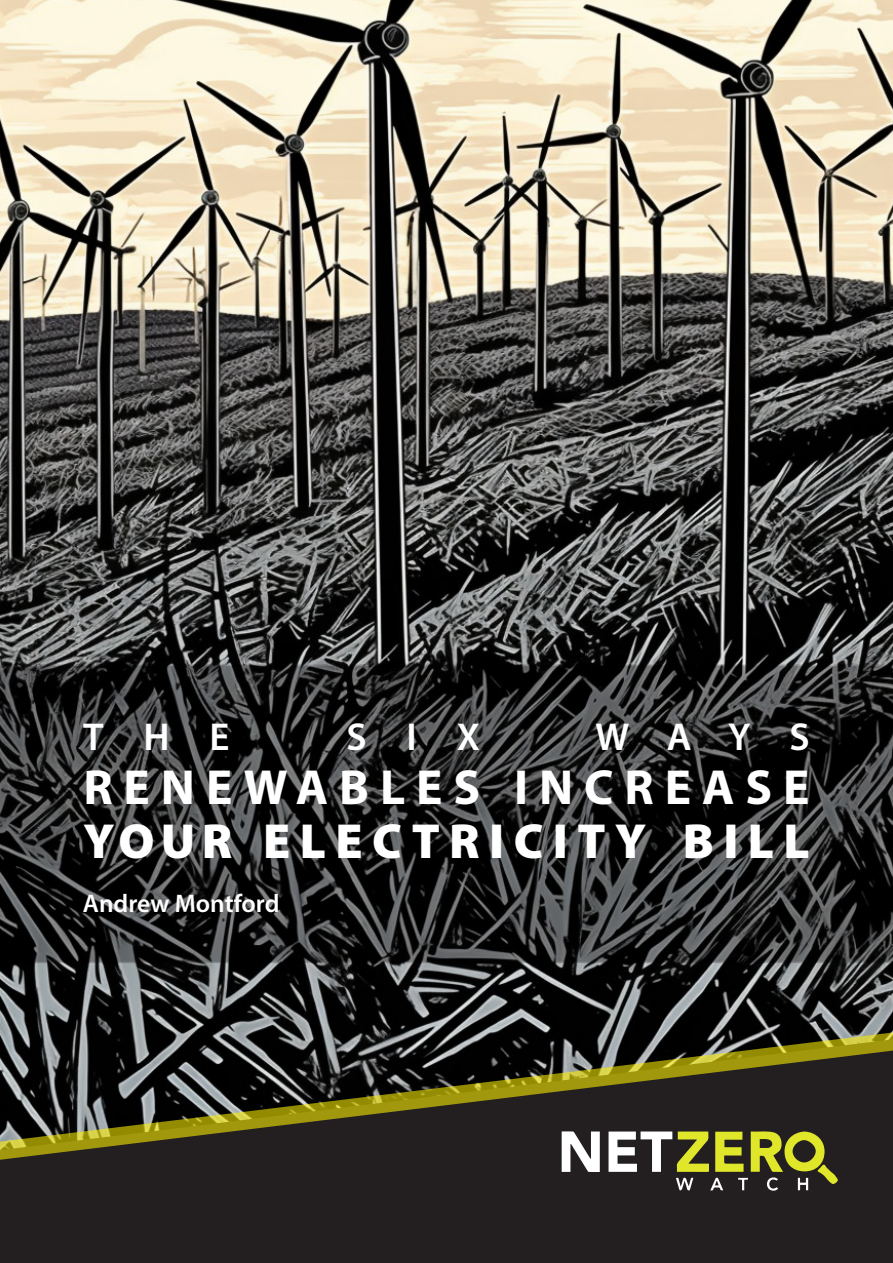
<style>
.page{position:relative;width:893px;height:1263px;background:#fff}
.page>*{position:absolute;margin:0;border:0;box-sizing:border-box;transform-origin:0 0}
.t1{font:900 49.5px/54px "Myriad Pro";letter-spacing:.19em;color:#fff}
.t2{font:600 39px "Myriad Pro";letter-spacing:1.02em;color:#fff}
.t3{font:600 25.5px "Myriad Pro";color:#fff}
.s1{font-weight:700}
</style>
<div class="page">
<img style="left:0;top:0;width:893px;height:1027px">
<svg style="left:0;top:664px;width:893px;height:299px;background:#282929"></svg>
<div style="left:0;top:1162px;width:893px;height:101px;background:#231f20"></div>
<svg style="left:0;top:1027px;width:893px;height:135px;background:#3b3926"></svg>
<svg style="left:562px;top:1131px;width:38px;height:41px"></svg>
<svg style="left:608px;top:1131px;width:230px;height:60px;background:#6d6d3d"></svg>
<h1 class="t2" style="left:83px;top:712px;width:148px">THE</h1>
<h1 class="t2" style="left:347px;top:712px;width:135px">SIX</h1>
<h1 class="t2" style="left:595px;top:712px;width:216px">WAYS</h1>
<h1 class="t1" style="left:83px;top:758px;width:728px"><span class="s1">RENEWABLES INCREASE<br></span>YOUR ELECTRICITY BILL</h1>
<p class="t3" style="left:83px;top:887px;width:198px">Andrew Montford</p>
</div>
